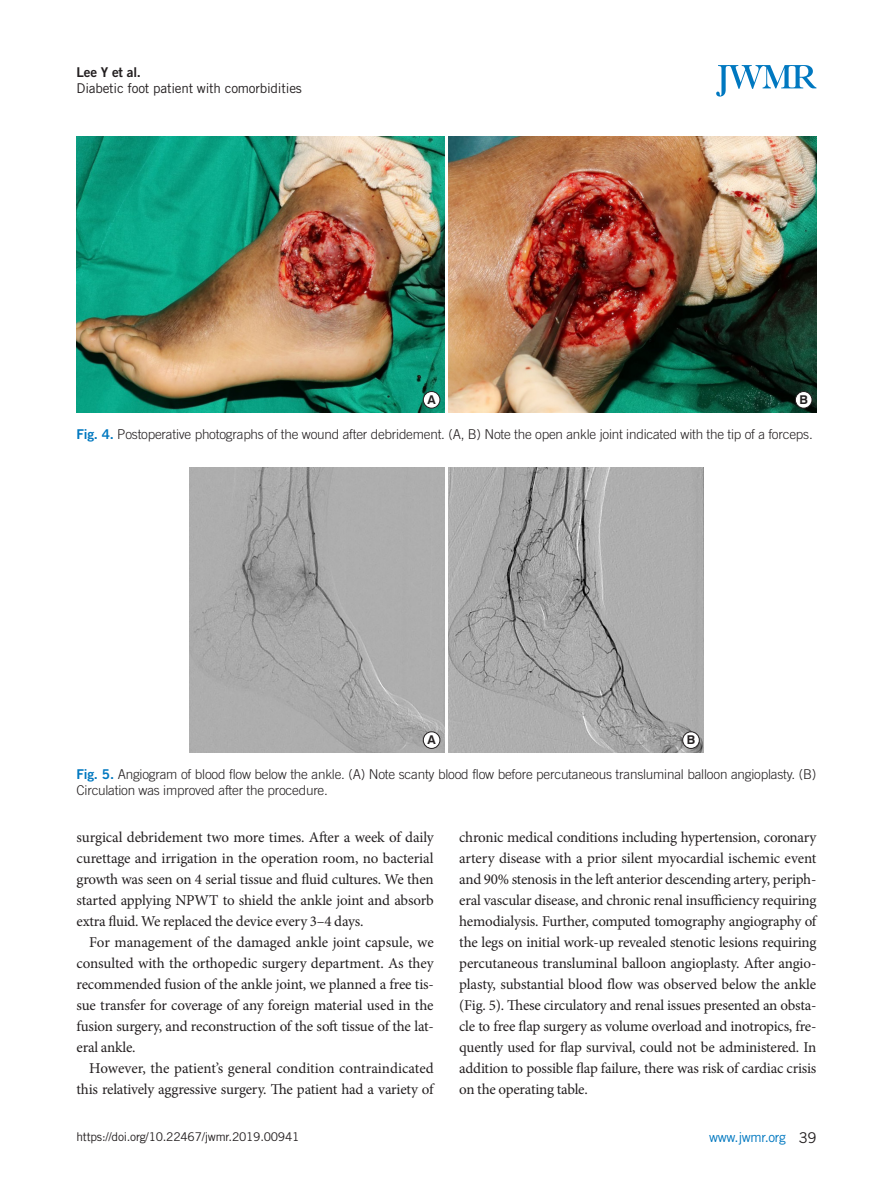
<style>
.page{position:relative;width:893px;height:1191px;background:#fff}
.page>*{position:absolute;margin:0;border:0;box-sizing:border-box;transform-origin:0 0}
.본문{font:15px/21px "Minion Pro";letter-spacing:-.015em;color:#231f20;text-align:justify}
.표제목_그림설명{font:300 13.5px/16.2px "Trade Gothic LT Std";letter-spacing:-.015em;color:#231f20}
.하시라제목{font:13.5px "Trade Gothic LT Std";letter-spacing:-.015em;color:#231f20}
.t1{font:13.5px "Trade Gothic LT Std";letter-spacing:-.025em;color:#0078c0}
.하시라이름{font:13.5px "Trade Gothic LT Std Bd 2";letter-spacing:-.015em;color:#231f20}
.t2{font:700 12.15px "Swiss 721 BT";color:#231f20}
.t3{font:12px "Trade Gothic LT Std";letter-spacing:-.02em;color:#231f20}
.s1{font-family:"Trade Gothic LT Std Bd 2";font-weight:400;color:#0078c0}
.s2{font-size:14.85px;color:#231f20}
</style>
<div class="page">
<svg style="left:716px;top:65px;width:100px;height:32px"></svg>
<img style="left:77px;top:136px;width:367px;height:276px">
<img style="left:189px;top:468px;width:255px;height:285px">
<img style="left:449px;top:136px;width:367px;height:276px">
<img style="left:449px;top:468px;width:255px;height:285px">
<div style="left:423px;top:391px;width:17px;height:17px;background:#fff;border-radius:50%"></div>
<div style="left:423px;top:391px;width:17px;height:17px;border:1px solid #231f20;border-radius:50%"></div>
<div style="left:423px;top:732px;width:17px;height:16px;background:#fff;border-radius:50%"></div>
<div style="left:423px;top:731px;width:17px;height:17px;border:1px solid #231f20;border-radius:50%"></div>
<div style="left:795px;top:391px;width:17px;height:17px;background:#fff;border-radius:50%"></div>
<div style="left:795px;top:391px;width:17px;height:17px;border:1px solid #231f20;border-radius:50%"></div>
<div style="left:683px;top:732px;width:16px;height:16px;background:#fff;border-radius:50%"></div>
<div style="left:682px;top:731px;width:17px;height:17px;border:1px solid #231f20;border-radius:50%"></div>
<p class="하시라이름" style="left:77px;top:64px;width:66px">Lee Y et al.</p>
<p class="하시라제목" style="left:77px;top:80px;width:227px">Diabetic foot patient with comorbidities</p>
<p class="t2" style="left:427px;top:392px;width:10px">A</p>
<p class="t2" style="left:799px;top:392px;width:10px">B</p>
<p class="표제목_그림설명" style="left:77px;top:426px;width:738px"><span class="s1">Fig. 4.</span> Postoperative photographs of the wound after debridement. (A, B) Note the open ankle joint indicated with the tip of a forceps.</p>
<p class="t2" style="left:427px;top:732px;width:10px">A</p>
<p class="t2" style="left:687px;top:732px;width:10px">B</p>
<p class="표제목_그림설명" style="left:77px;top:766px;width:741px"><span class="s1">Fig. 5.</span> Angiogram of blood flow below the ankle. (A) Note scanty blood flow before percutaneous transluminal balloon angioplasty. (B)<br>Circulation was improved after the procedure.</p>
<p class="본문" style="left:77px;top:826px;width:359px">surgical debridement two more times. After a week of daily curettage and irrigation in the operation room, no bacterial growth was seen on 4 serial tissue and fluid cultures. We then started applying NPWT to shield the ankle joint and absorb extra fluid. We replaced the device every 3–4 days.</p>
<p class="본문" style="left:77px;top:931px;width:359px;text-indent:13px">For management of the damaged ankle joint capsule, we consulted with the orthopedic surgery department. As they recommended fusion of the ankle joint, we planned a free tis&shy;sue transfer for coverage of any foreign material used in the fusion surgery, and reconstruction of the soft tissue of the lat&shy;eral ankle.</p>
<p class="본문" style="left:77px;top:1057px;width:359px;text-align:right">However, the patient’s general condition contraindicated this relatively aggressive surgery. The patient had a variety of</p>
<p class="본문" style="left:459px;top:826px;width:359px">chronic medical conditions including hypertension, coronary artery disease with a prior silent myocardial ischemic event and 90% stenosis in the left anterior descending artery, periph&shy;eral vascular disease, and chronic renal insufficiency requiring hemodialysis. Further, computed tomography angiography of the legs on initial work-up revealed stenotic lesions requiring percutaneous transluminal balloon angioplasty. After angio&shy;plasty, substantial blood flow was observed below the ankle (Fig. 5). These circulatory and renal issues presented an obsta&shy;cle to free flap surgery as volume overload and inotropics, fre&shy;quently used for flap survival, could not be administered. In addition to possible flap failure, there was risk of cardiac crisis on the operating table.</p>
<p class="t3" style="left:77px;top:1129px;width:224px">https://doi.org/10.22467/jwmr.2019.00941</p>
<p class="t1" style="left:709px;top:1129px;width:109px">www.jwmr.org <span class="s2">39</span></p>
</div>
